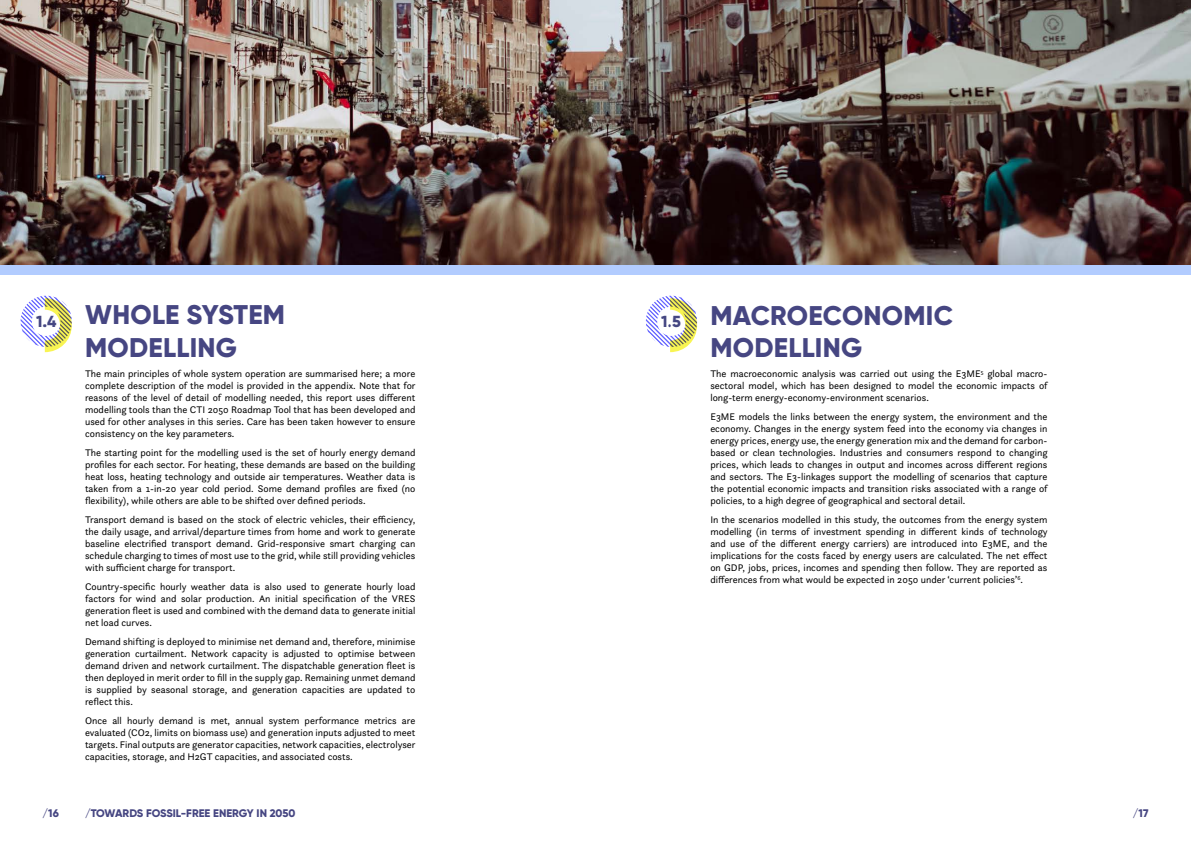
<style>
.page{position:relative;width:1191px;height:842px;background:#fff}
.page>*{position:absolute;margin:0;border:0;box-sizing:border-box;transform-origin:0 0}
.t1{font:800 27px/32.4px "Gilroy";letter-spacing:.01em;color:#464682;text-align:center}
.t2{font:800 16px "Gilroy";color:#454782}
.t3{font:800 11px "Gilroy";color:#464682}
.t4{font:10px/12px "Questa Sans";color:#000;text-align:justify}
</style>
<div class="page">
<div style="left:0;top:0;width:1191px;height:274px;background:#b2ccff"></div>
<img style="left:0;top:0;width:1191px;height:265px">
<svg style="left:21px;top:296px;width:51px;height:56px"></svg>
<svg style="left:646px;top:296px;width:51px;height:56px"></svg>
<h1 class="t1" style="left:36px;top:299px;width:250px"><sub>1.4</sub> WHOLE SYSTEM<br>MODELLING</h1>
<p class="t4" style="left:85px;top:367px;width:332px">The main principles of whole system operation are summarised here; a more complete description of the model is provided in the appendix. Note that for reasons of the level of detail of modelling needed, this report uses different modelling tools than the CTI 2050 Roadmap Tool that has been developed and used for other analyses in this series. Care has been taken however to ensure consistency on the key parameters.</p>
<p class="t4" style="left:85px;top:446px;width:332px">The starting point for the modelling used is the set of hourly energy demand profiles for each sector. For heating, these demands are based on the building heat loss, heating technology and outside air temperatures. Weather data is taken from a 1-in-20 year cold period. Some demand profiles are fixed (no flexibility), while others are able to be shifted over defined periods.</p>
<p class="t4" style="left:85px;top:513px;width:332px">Transport demand is based on the stock of electric vehicles, their efficiency, the daily usage, and arrival/departure times from home and work to generate baseline electrified transport demand. Grid-responsive smart charging can schedule charging to times of most use to the grid, while still providing vehicles with sufficient charge for transport.</p>
<p class="t4" style="left:85px;top:580px;width:332px">Country-specific hourly weather data is also used to generate hourly load factors for wind and solar production. An initial specification of the VRES generation fleet is used and combined with the demand data to generate initial net load curves.</p>
<p class="t4" style="left:85px;top:635px;width:332px">Demand shifting is deployed to minimise net demand and, therefore, minimise generation curtailment. Network capacity is adjusted to optimise between demand driven and network curtailment. The dispatchable generation fleet is then deployed in merit order to fill in the supply gap. Remaining unmet demand is supplied by seasonal storage, and generation capacities are updated to reflect this.</p>
<p class="t4" style="left:85px;top:715px;width:332px">Once all hourly demand is met, annual system performance metrics are evaluated (CO2, limits on biomass use) and generation inputs adjusted to meet targets. Final outputs are generator capacities, network capacities, electrolyser capacities, storage, and H2GT capacities, and associated costs.</p>
<h2 class="t2" style="left:661px;top:312px;width:21px">1.5</h2>
<h1 class="t1" style="left:710px;top:299px;width:244px;text-align:left">MACROECONOMIC<br>MODELLING</h1>
<p class="t4" style="left:710px;top:367px;width:339px">The macroeconomic analysis was carried out using the E3ME<sup>5</sup> global macro&shy;sectoral model, which has been designed to model the economic impacts of long-term energy-economy-environment scenarios.</p>
<p class="t4" style="left:710px;top:410px;width:339px">E3ME models the links between the energy system, the environment and the economy. Changes in the energy system feed into the economy via changes in energy prices, energy use, the energy generation mix and the demand for carbon&shy;based or clean technologies. Industries and consumers respond to changing prices, which leads to changes in output and incomes across different regions and sectors. The E3-linkages support the modelling of scenarios that capture the potential economic impacts and transition risks associated with a range of policies, to a high degree of geographical and sectoral detail.</p>
<p class="t4" style="left:710px;top:514px;width:339px">In the scenarios modelled in this study, the outcomes from the energy system modelling (in terms of investment spending in different kinds of technology and use of the different energy carriers) are introduced into E3ME, and the implications for the costs faced by energy users are calculated. The net effect on GDP, jobs, prices, incomes and spending then follow. They are reported as differences from what would be expected in 2050 under ‘current policies’<sup>6</sup>.</p>
<p class="t3" style="left:43px;top:806px;width:18px">/16</p>
<p class="t3" style="left:85px;top:806px;width:212px">/TOWARDS FOSSIL-FREE ENERGY IN 2050</p>
<p class="t3" style="left:1132px;top:806px;width:17px">/17</p>
</div>
